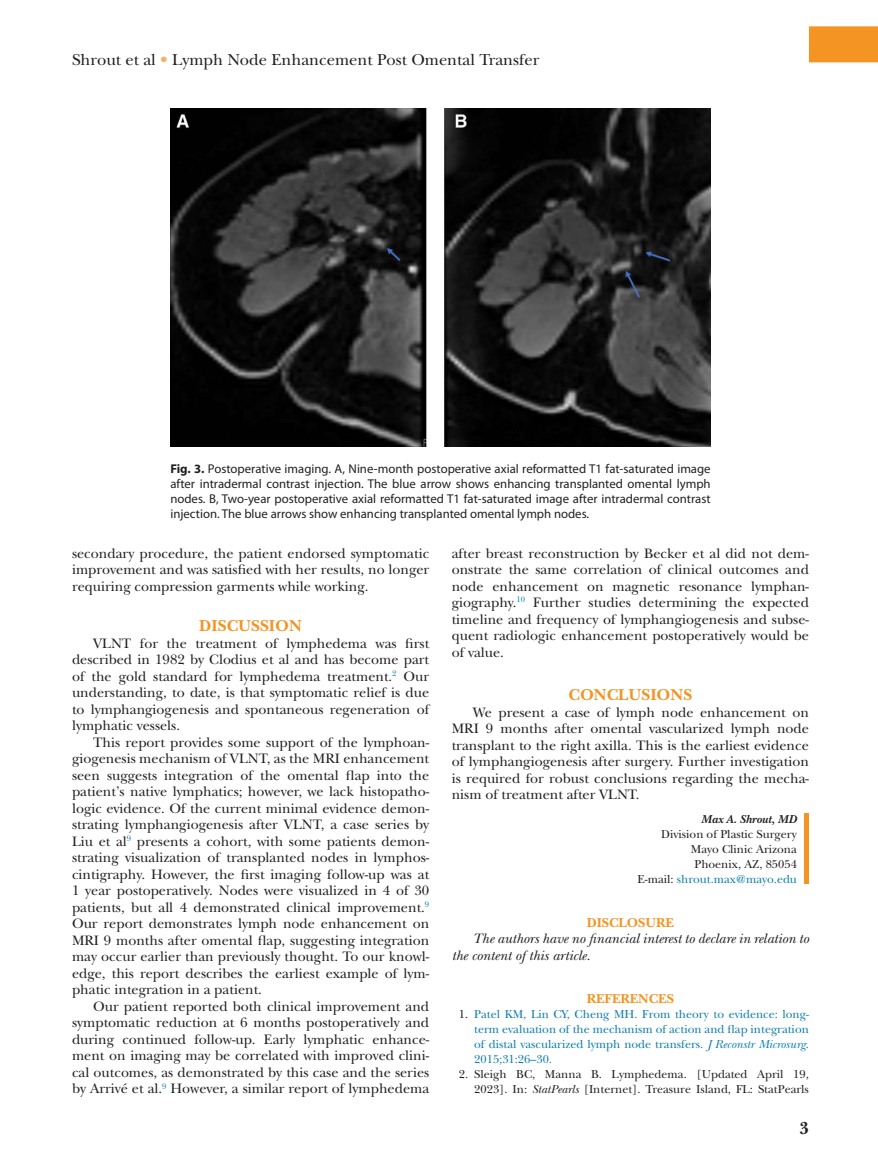
<style>
.page{position:relative;width:878px;height:1175px;background:#fff}
.page>*{position:absolute;margin:0;border:0;box-sizing:border-box;transform-origin:0 0}
.t1{font:700 18px "New Baskerville Std";color:#231f20}
.t2{font:16.5px "New Baskerville Std";color:#231f20}
.t3{font:700 16.5px "New Baskerville Std";color:#f39423}
.t4{font:14.25px/16.5px "New Baskerville Std";color:#231f20;text-align:justify}
.t5{font:italic 14.25px/16.5px "New Baskerville Std";color:#231f20}
.t6{font:700 13.5px "New Baskerville Std";color:#f39423}
.t7{font:12.75px/15px "Myriad Pro";color:#231f20;text-align:justify}
.t8{font:12px/15px "New Baskerville Std";color:#231f20;text-align:right}
.t9{font:12px/15px "New Baskerville Std";color:#0f7eac;text-align:justify}
.t10{font:italic 700 12px "New Baskerville Std";color:#231f20}
.s1{color:#f7b163}
.s2{font-weight:700}
.s3{color:#0f7eac}
.s4{color:#231f20}
.s5{font-style:italic}
</style>
<div class="page">
<div style="left:808px;top:26px;width:70px;height:36px;background:#f39423"></div>
<hr style="left:804px;top:813px;width:4px;height:15px;background:#f39423">
<hr style="left:804px;top:828px;width:4px;height:15px;background:#f39423">
<hr style="left:804px;top:843px;width:4px;height:15px;background:#f39423">
<hr style="left:804px;top:858px;width:4px;height:15px;background:#f39423">
<hr style="left:804px;top:867px;width:4px;height:17px;background:#f39423">
<img style="left:170px;top:108px;width:540px;height:339px">
<p class="t2" style="left:72px;top:50px;width:468px">Shrout et al <span class="s1">•</span> Lymph Node Enhancement Post Omental Transfer</p>
<p class="t7" style="left:170px;top:461px;width:542px"><span class="s2">Fig. 3.</span> Postoperative imaging. A, Nine-month postoperative axial reformatted T1 fat-saturated image after intradermal contrast injection. The blue arrow shows enhancing transplanted omental lymph nodes. B, Two-year postoperative axial reformatted T1 fat-saturated image after intradermal contrast injection. The blue arrows show enhancing transplanted omental lymph nodes.</p>
<p class="t4" style="left:72px;top:545px;width:359px">secondary procedure, the patient endorsed symptomatic improvement and was satisfied with her results, no longer requiring compression garments while working.</p>
<p class="t3" style="left:199px;top:616px;width:104px">DISCUSSION</p>
<p class="t4" style="left:72px;top:635px;width:359px;text-indent:21px">VLNT for the treatment of lymphedema was first described in 1982 by Clodius et al and has become part of the gold standard for lymphedema treatment.<sup>2</sup> Our understanding, to date, is that symptomatic relief is due to lymphangiogenesis and spontaneous regeneration of lymphatic vessels.</p>
<p class="t4" style="left:72px;top:734px;width:359px;text-indent:21px">This report provides some support of the lymphoan&shy;giogenesis mechanism of VLNT, as the MRI enhancement seen suggests integration of the omental flap into the patient’s native lymphatics; however, we lack histopatho&shy;logic evidence. Of the current minimal evidence demon&shy;strating lymphangiogenesis after VLNT, a case series by Liu et al<sup>9</sup> presents a cohort, with some patients demon&shy;strating visualization of transplanted nodes in lymphos&shy;cintigraphy. However, the first imaging follow-up was at 1 year postoperatively. Nodes were visualized in 4 of 30 patients, but all 4 demonstrated clinical improvement.<sup>9<br></sup>Our report demonstrates lymph node enhancement on MRI 9 months after omental flap, suggesting integration may occur earlier than previously thought. To our knowl&shy;edge, this report describes the earliest example of lym&shy;phatic integration in a patient.</p>
<p class="t4" style="left:72px;top:998px;width:359px;text-indent:21px">Our patient reported both clinical improvement and symptomatic reduction at 6 months postoperatively and during continued follow-up. Early lymphatic enhance&shy;ment on imaging may be correlated with improved clini&shy;cal outcomes, as demonstrated by this case and the series by Arrivé et al.<sup>9</sup> However, a similar report of lymphedema</p>
<p class="t4" style="left:452px;top:545px;width:359px">after breast reconstruction by Becker et al did not dem&shy;onstrate the same correlation of clinical outcomes and node enhancement on magnetic resonance lymphan&shy;giography.<sup>10</sup> Further studies determining the expected timeline and frequency of lymphangiogenesis and subse&shy;quent radiologic enhancement postoperatively would be of value.</p>
<p class="t3" style="left:568px;top:685px;width:125px">CONCLUSIONS</p>
<p class="t4" style="left:451px;top:704px;width:359px;text-indent:21px">We present a case of lymph node enhancement on MRI 9 months after omental vascularized lymph node transplant to the right axilla. This is the earliest evidence of lymphangiogenesis after surgery. Further investigation is required for robust conclusions regarding the mecha&shy;nism of treatment after VLNT.</p>
<p class="t10" style="left:701px;top:812px;width:97px">Max A. Shrout, MD</p>
<p class="t8" style="left:637px;top:827px;width:161px">Division of Plastic Surgery<br>Mayo Clinic Arizona<br>Phoenix, AZ, 85054<br>E-mail: <span class="s3">shrout.max@mayo.edu</span></p>
<p class="t6" style="left:586px;top:914px;width:89px">DISCLOSURE</p>
<p class="t5" style="left:451px;top:930px;width:358px;text-indent:21px">The authors have no financial interest to declare in relation to the content of this article.</p>
<p class="t6" style="left:586px;top:991px;width:89px">REFERENCES</p>
<p class="t9" style="left:474px;top:1007px;width:336px;text-indent:-15px"><span class="s4">1.</span> Patel KM, Lin CY, Cheng MH. From theory to evidence: long&shy;term evaluation of the mechanism of action and flap integration of distal vascularized lymph node transfers. <span class="s5">J Reconstr Microsurg</span>.<br>2015;31:26–30.</p>
<p class="t8" style="left:459px;top:1067px;width:351px">2. Sleigh BC, Manna B. Lymphedema. [Updated April 19,<br>2023]. In: <span class="s5">StatPearls</span> [Internet]. Treasure Island, FL: StatPearls</p>
<p class="t1" style="left:799px;top:1118px;width:11px">3</p>
</div>
